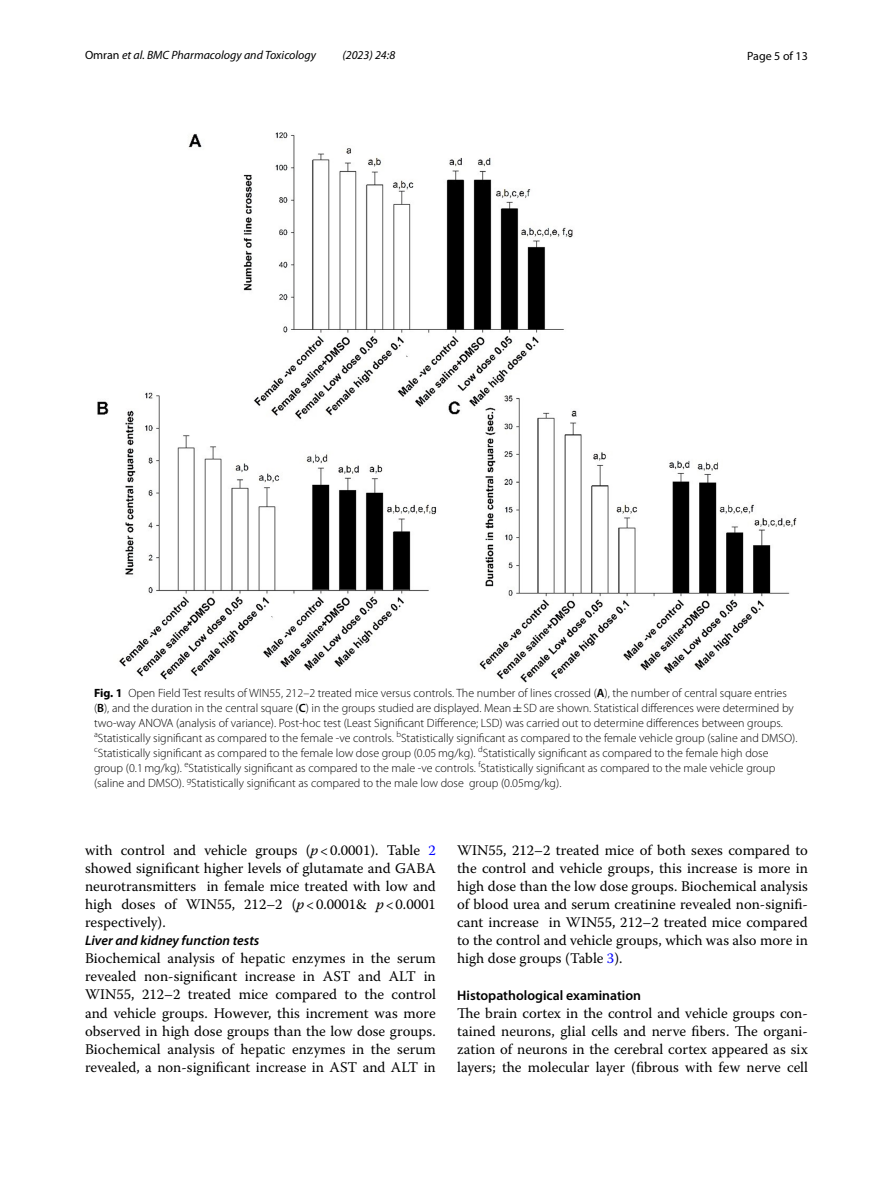
<style>
.page{position:relative;width:893px;height:1187px;background:#fff}
.page>*{position:absolute;margin:0;border:0;box-sizing:border-box;transform-origin:0 0}
.t1{font:14.7px/18px "Warnock Pro";color:#000;text-align:justify}
.t2{font:600 13.8px "Myriad Pro";color:#000}
.t3{font:italic 600 13.8px "Myriad Pro";color:#000}
.t4{font:300 12px/15px "Myriad Pro";color:#000}
.t5{font:italic 12px "Myriad Pro";color:#000}
.t6{font:12px "Myriad Pro";color:#000}
.s1{font-style:normal}
.s2{font-weight:700}
.s3{font-weight:600}
.s4{font-family:"MTSY";font-weight:400}
.s5{font-style:italic}
.s6{color:#00f}
</style>
<div class="page">
<img style="left:97px;top:133px;width:700px;height:549px">
<p class="t5" style="left:85px;top:48px;width:233px"><span class="s1">Omran</span> et al. BMC Pharmacology and Toxicology</p>
<p class="t5" style="left:342px;top:48px;width:54px">(2023) 24:8</p>
<p class="t6" style="left:747px;top:48px;width:62px">Page 5 of 13</p>
<p class="t4" style="left:94px;top:686px;width:705px"><span class="s2">Fig. 1</span> Open Field Test results of WIN55, 212–2 treated mice versus controls. The number of lines crossed (<span class="s3">A</span>), the number of central square entries (<span class="s3">B</span>), and the duration in the central square (<span class="s3">C</span>) in the groups studied are displayed. Mean<span class="s4">±</span>SD are shown. Statistical differences were determined by two-way ANOVA (analysis of variance). Post-hoc test (Least Significant Difference; LSD) was carried out to determine differences between groups. <sup>a</sup>Statistically significant as compared to the female -ve controls. <sup>b</sup>Statistically significant as compared to the female vehicle group (saline and DMSO). <sup>c</sup>Statistically significant as compared to the female low dose group (0.05mg/kg). <sup>d</sup>Statistically significant as compared to the female high dose group (0.1mg/kg). <sup>e</sup>Statistically significant as compared to the male -ve controls. <sup>f</sup>Statistically significant as compared to the male vehicle group (saline and DMSO). <sup>g</sup>Statistically significant as compared to the male low dose group (0.05mg/kg).</p>
<p class="t1" style="left:85px;top:841px;width:352px">with control and vehicle groups (<span class="s5">p</span>&lt;0.0001). Table <span class="s6">2 </span>showed significant higher levels of glutamate and GABA neurotransmitters in female mice treated with low and high doses of WIN55, 212–2 (<span class="s5">p</span>&lt;0.0001&amp; <span class="s5">p</span>&lt;0.0001 respectively).</p>
<p class="t3" style="left:85px;top:932px;width:176px">Liver and kidney function tests</p>
<p class="t1" style="left:85px;top:949px;width:352px">Biochemical analysis of hepatic enzymes in the serum revealed non-significant increase in AST and ALT in WIN55, 212–2 treated mice compared to the control and vehicle groups. However, this increment was more observed in high dose groups than the low dose groups.<br>Biochemical analysis of hepatic enzymes in the serum revealed, a non-significant increase in AST and ALT in</p>
<p class="t1" style="left:457px;top:841px;width:352px">WIN55, 212–2 treated mice of both sexes compared to the control and vehicle groups, this increase is more in high dose than the low dose groups. Biochemical analysis of blood urea and serum creatinine revealed non-signifi&shy;cant increase in WIN55, 212–2 treated mice compared to the control and vehicle groups, which was also more in high dose groups (Table <span class="s6">3</span>).</p>
<p class="t2" style="left:457px;top:986px;width:185px">Histopathological examination</p>
<p class="t1" style="left:457px;top:1003px;width:352px">The brain cortex in the control and vehicle groups con&shy;tained neurons, glial cells and nerve fibers. The organi&shy;zation of neurons in the cerebral cortex appeared as six layers; the molecular layer (fibrous with few nerve cell</p>
</div>
